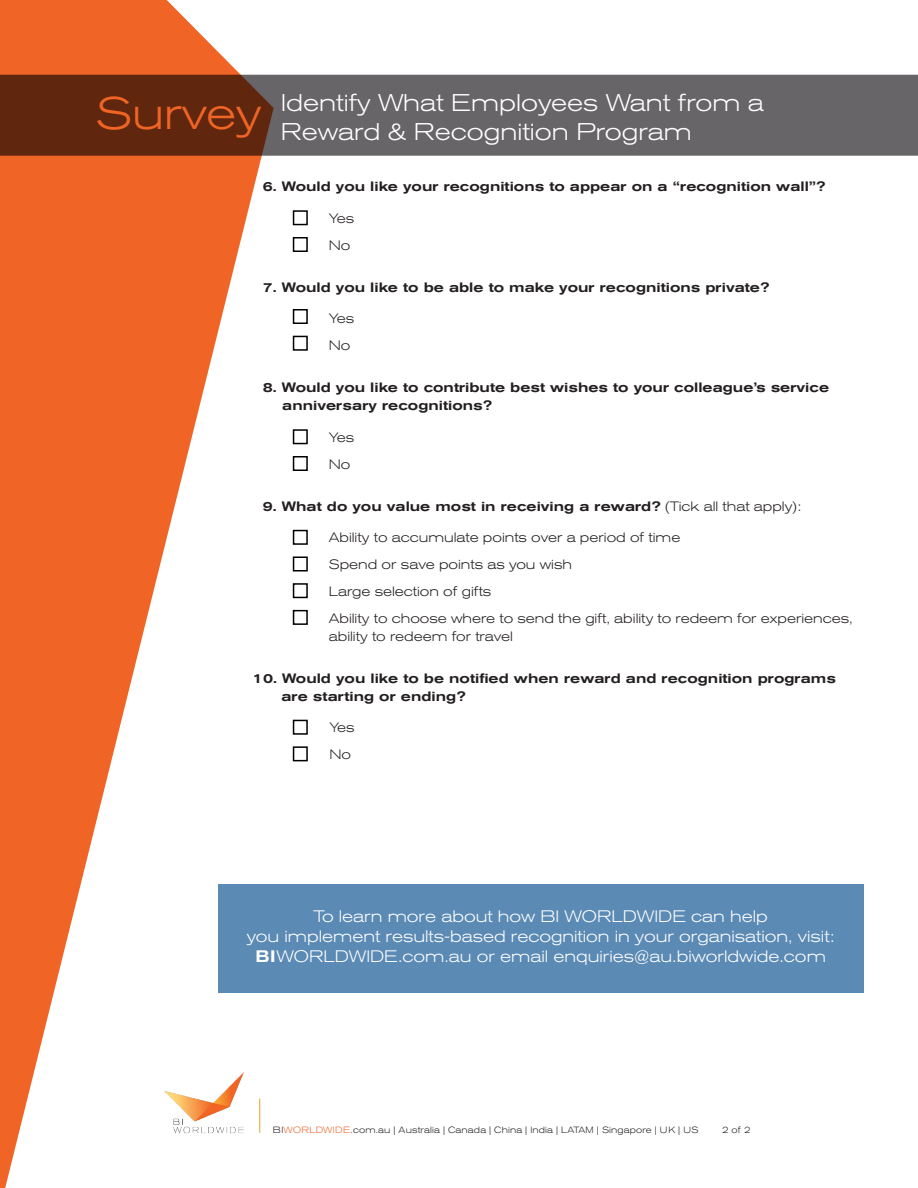
<style>
.page{position:relative;width:918px;height:1188px;background:#fff}
.page>*{position:absolute;margin:0;border:0;box-sizing:border-box;transform-origin:0 0}
.t1{font:300 expanded 24px/28.8px "Akzidenz Grotesk BE";color:#fff}
.t2{font:300 expanded 16.5px/20px "Akzidenz Grotesk BE";color:#fff;text-align:center}
.t3{font:500 expanded 13.5px/18px "Akzidenz Grotesk BE";color:#231f20}
.t4{font:300 expanded 13.5px/27px "Akzidenz Grotesk BE";color:#231f20}
.t5{font:300 expanded 9px "Akzidenz Grotesk BE";letter-spacing:.02em;color:#231f20}
.s1{font-weight:300}
.s2{font-weight:500}
.s3{color:#ee6425}
</style>
<div class="page">
<svg style="left:0;top:0;width:274px;height:1188px;fill:#f06425"></svg>
<hr style="left:259px;top:1099px;width:1px;height:34px;background:#e3a02f">
<img style="left:161px;top:1072px;width:86px;height:62px">
<div style="left:219px;top:884px;width:645px;height:109px;background:#5b8ab5"></div>
<svg style="left:0;top:75px;width:918px;height:81px;background:#65534d"></svg>
<div style="left:293px;top:210px;width:15px;height:15px;border:2px solid #000"></div>
<div style="left:293px;top:237px;width:15px;height:15px;border:2px solid #000"></div>
<div style="left:293px;top:309px;width:15px;height:15px;border:2px solid #000"></div>
<div style="left:293px;top:336px;width:15px;height:15px;border:2px solid #000"></div>
<div style="left:293px;top:429px;width:15px;height:15px;border:2px solid #000"></div>
<div style="left:293px;top:456px;width:15px;height:15px;border:2px solid #000"></div>
<div style="left:293px;top:720px;width:15px;height:15px;border:2px solid #000"></div>
<div style="left:293px;top:746px;width:15px;height:15px;border:2px solid #000"></div>
<div style="left:293px;top:530px;width:15px;height:15px;border:2px solid #000"></div>
<div style="left:293px;top:556px;width:15px;height:16px;border:2px solid #000"></div>
<div style="left:293px;top:583px;width:15px;height:15px;border:2px solid #000"></div>
<div style="left:293px;top:610px;width:15px;height:15px;border:2px solid #000"></div>
<h1 class="t1" style="left:96px;top:88px;width:670px;text-indent:185px">Identify What Employees Want from a<br><sup>Survey</sup> Reward &amp; Recognition Program</h1>
<p class="t3" style="left:263px;top:178px;width:564px">6. Would you like your recognitions to appear on a “recognition wall”?</p>
<p class="t4" style="left:329px;top:205px;width:27px">Yes<br>No</p>
<p class="t3" style="left:263px;top:278px;width:508px">7. Would you like to be able to make your recognitions private?</p>
<p class="t4" style="left:329px;top:305px;width:27px">Yes<br>No</p>
<p class="t3" style="left:282px;top:379px;width:548px;text-indent:-19px">8. Would you like to contribute best wishes to your colleague’s service anniversary recognitions?</p>
<p class="t4" style="left:329px;top:424px;width:27px">Yes<br>No</p>
<p class="t3" style="left:263px;top:497px;width:540px">9. What do you value most in receiving a reward? <span class="s1">(Tick all that apply):</span></p>
<p class="t4" style="left:329px;top:524px;width:526px">Ability to accumulate points over a period of time<br>Spend or save points as you wish<br>Large selection of gifts<br>Ability to choose where to send the gift, ability to redeem for experiences,</p>
<p class="t4" style="left:329px;top:623px;width:186px">ability to redeem for travel</p>
<p class="t3" style="left:281px;top:669px;width:556px;text-indent:-28px">10. Would you like to be notified when reward and recognition programs are starting or ending?</p>
<p class="t4" style="left:329px;top:714px;width:27px">Yes<br>No</p>
<p class="t2" style="left:247px;top:907px;width:589px">To learn more about how BI WORLDWIDE can help<br>you implement results-based recognition in your organisation, visit:<br><span class="s2">BI</span>WORLDWIDE.com.au or email enquiries@au.biworldwide.com</p>
<p class="t5" style="left:273px;top:1125px;width:427px">BI<span class="s3">WORLDWIDE</span>.com.au | Australia | Canada | China | India | LATAM | Singapore | UK | US</p>
<p class="t5" style="left:722px;top:1125px;width:30px">2 of 2</p>
</div>
